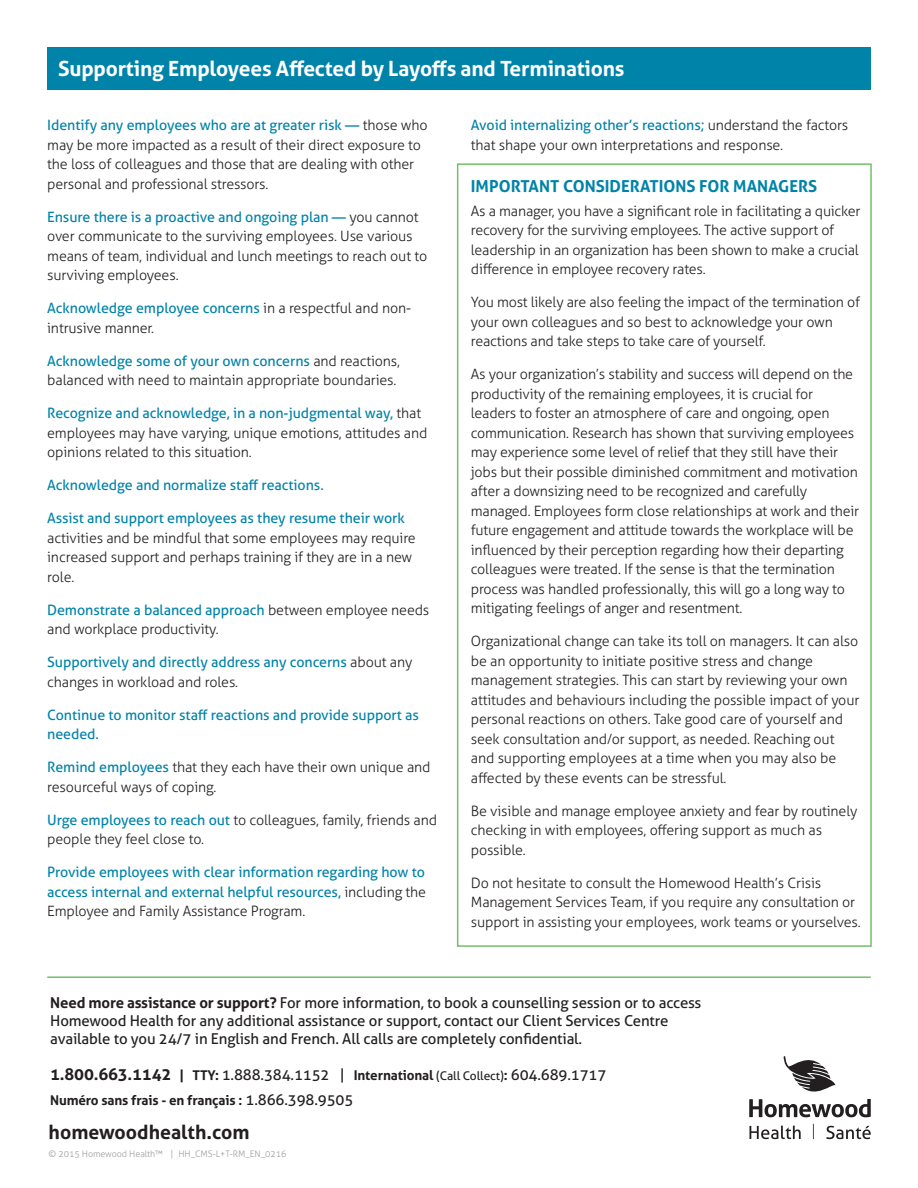
<style>
.page{position:relative;width:918px;height:1188px;background:#fff}
.page>*{position:absolute;margin:0;border:0;box-sizing:border-box;transform-origin:0 0}
.t1{font:700 21px "Aller";letter-spacing:-.01em;color:#fff}
.t2{font:700 19.5px "Aller";color:#231f20}
.t3{font:700 16.5px "Aller";color:#0083a9}
.t4{font:15px/18px "Aller";letter-spacing:-.01em;color:#231f20}
.t5{font:300 14.25px/19.5px "Aller";letter-spacing:-.015em;color:#231f20}
.t6{font:14.25px/19.5px "Aller";letter-spacing:-.005em;color:#0083a9}
.t7{font:700 13.5px "Aller";letter-spacing:-.01em;color:#231f20}
.t8{font:300 9px "Aller";letter-spacing:-.01em;color:#9d9fa2}
.s1{font-weight:400;color:#0083a9}
.s2{font-weight:300;color:#231f20}
.s3{font-weight:700}
.s4{font-weight:700;font-size:16.5px}
.s5{font-weight:700;font-size:13.5px}
.s6{font-size:12px}
.s7{font-weight:400;font-size:15px}
</style>
<div class="page">
<div style="left:47px;top:47px;width:824px;height:43px;background:#0083a9"></div>
<svg style="left:749px;top:1126px;width:52px;height:13px"></svg>
<svg style="left:826px;top:1126px;width:45px;height:13px"></svg>
<svg style="left:813px;top:1124px;width:1px;height:15px"></svg>
<svg style="left:749px;top:1056px;width:122px;height:61px"></svg>
<hr style="left:47px;top:976px;width:824px;height:2px;background:#71c167">
<div style="left:457px;top:163px;width:415px;height:784px;border:2px solid #71c167"></div>
<h1 class="t1" style="left:58px;top:56px;width:568px">Supporting Employees Affected by Layoffs and Terminations</h1>
<p class="t5" style="left:47px;top:116px;width:382px"><span class="s1">Identify any employees who are at greater risk —</span> those who may be more impacted as a result of their direct exposure to the loss of colleagues and those that are dealing with other personal and professional stressors.</p>
<p class="t5" style="left:47px;top:207px;width:382px"><span class="s1">Ensure there is a proactive and ongoing plan —</span> you cannot over communicate to the surviving employees. Use various means of team, individual and lunch meetings to reach out to surviving employees.</p>
<p class="t5" style="left:47px;top:299px;width:365px"><span class="s1">Acknowledge employee concerns</span> in a respectful and non&shy;intrusive manner.</p>
<p class="t5" style="left:47px;top:351px;width:354px"><span class="s1">Acknowledge some of your own concerns</span> and reactions, balanced with need to maintain appropriate boundaries.</p>
<p class="t5" style="left:47px;top:404px;width:382px"><span class="s1">Recognize and acknowledge, in a non-judgmental way,</span> that employees may have varying, unique emotions, attitudes and opinions related to this situation.</p>
<p class="t6" style="left:47px;top:476px;width:278px">Acknowledge and normalize staff reactions.</p>
<p class="t6" style="left:47px;top:509px;width:359px">Assist and support employees as they resume their work</p>
<p class="t5" style="left:47px;top:528px;width:370px">activities and be mindful that some employees may require increased support and perhaps training if they are in a new role.</p>
<p class="t5" style="left:47px;top:600px;width:384px"><span class="s1">Demonstrate a balanced approach</span> between employee needs and workplace productivity.</p>
<p class="t6" style="left:47px;top:652px;width:367px">Supportively and directly address any concerns <span class="s2">about any changes in workload and roles.</span></p>
<p class="t6" style="left:47px;top:705px;width:373px">Continue to monitor staff reactions and provide support as needed.</p>
<p class="t5" style="left:47px;top:758px;width:385px"><span class="s1">Remind employees</span> that they each have their own unique and resourceful ways of coping.</p>
<p class="t5" style="left:47px;top:810px;width:391px"><span class="s1">Urge employees to reach out</span> to colleagues, family, friends and people they feel close to.</p>
<p class="t6" style="left:47px;top:862px;width:380px;text-align:justify">Provide employees with clear information regarding how to access internal and external helpful resources, <span class="s2">including the Employee and Family Assistance Program.</span></p>
<p class="t5" style="left:471px;top:116px;width:379px"><span class="s1">Avoid internalizing other’s reactions;</span> understand the factors that shape your own interpretations and response.</p>
<p class="t3" style="left:471px;top:176px;width:348px">IMPORTANT CONSIDERATIONS FOR MANAGERS</p>
<p class="t5" style="left:471px;top:201px;width:391px">As a manager, you have a significant role in facilitating a quicker recovery for the surviving employees. The active support of leadership in an organization has been shown to make a crucial difference in employee recovery rates.</p>
<p class="t5" style="left:471px;top:293px;width:391px">You most likely are also feeling the impact of the termination of your own colleagues and so best to acknowledge your own reactions and take steps to take care of yourself.</p>
<p class="t5" style="left:471px;top:365px;width:390px">As your organization’s stability and success will depend on the productivity of the remaining employees, it is crucial for leaders to foster an atmosphere of care and ongoing, open communication. Research has shown that surviving employees may experience some level of relief that they still have their jobs but their possible diminished commitment and motivation after a downsizing need to be recognized and carefully managed. Employees form close relationships at work and their future engagement and attitude towards the workplace will be influenced by their perception regarding how their departing colleagues were treated. If the sense is that the termination process was handled professionally, this will go a long way to mitigating feelings of anger and resentment.</p>
<p class="t5" style="left:471px;top:632px;width:390px">Organizational change can take its toll on managers. It can also be an opportunity to initiate positive stress and change management strategies. This can start by reviewing your own attitudes and behaviours including the possible impact of your personal reactions on others. Take good care of yourself and seek consultation and/or support, as needed. Reaching out and supporting employees at a time when you may also be affected by these events can be stressful.</p>
<p class="t5" style="left:471px;top:801px;width:388px">Be visible and manage employee anxiety and fear by routinely checking in with employees, offering support as much as possible.</p>
<p class="t5" style="left:471px;top:873px;width:391px">Do not hesitate to consult the Homewood Health’s Crisis<br>Management Services Team, if you require any consultation or support in assisting your employees, work teams or yourselves.</p>
<p class="t4" style="left:50px;top:994px;width:653px"><span class="s3">Need more assistance or support?</span> For more information, to book a counselling session or to access<br>Homewood Health for any additional assistance or support, contact our Client Services Centre available to you 24/7 in English and French. All calls are completely confidential.</p>
<p class="t4" style="left:50px;top:1066px;width:558px"><span class="s4">1.800.663.1142</span> <span class="s5">| TTY:</span> 1.888.384.1152 | <span class="s5">International</span> <span class="s6">(Call Collect)</span><span class="s5">:</span> 604.689.1717</p>
<p class="t7" style="left:50px;top:1092px;width:305px">Numéro sans frais - en français : <span class="s7">1.866.398.9505</span></p>
<h2 class="t2" style="left:49px;top:1120px;width:202px">homewoodhealth.com</h2>
<p class="t8" style="left:49px;top:1148px;width:239px">© 2015 Homewood Health™ | HH_CMS-L+T-RM_EN_0216</p>
</div>
